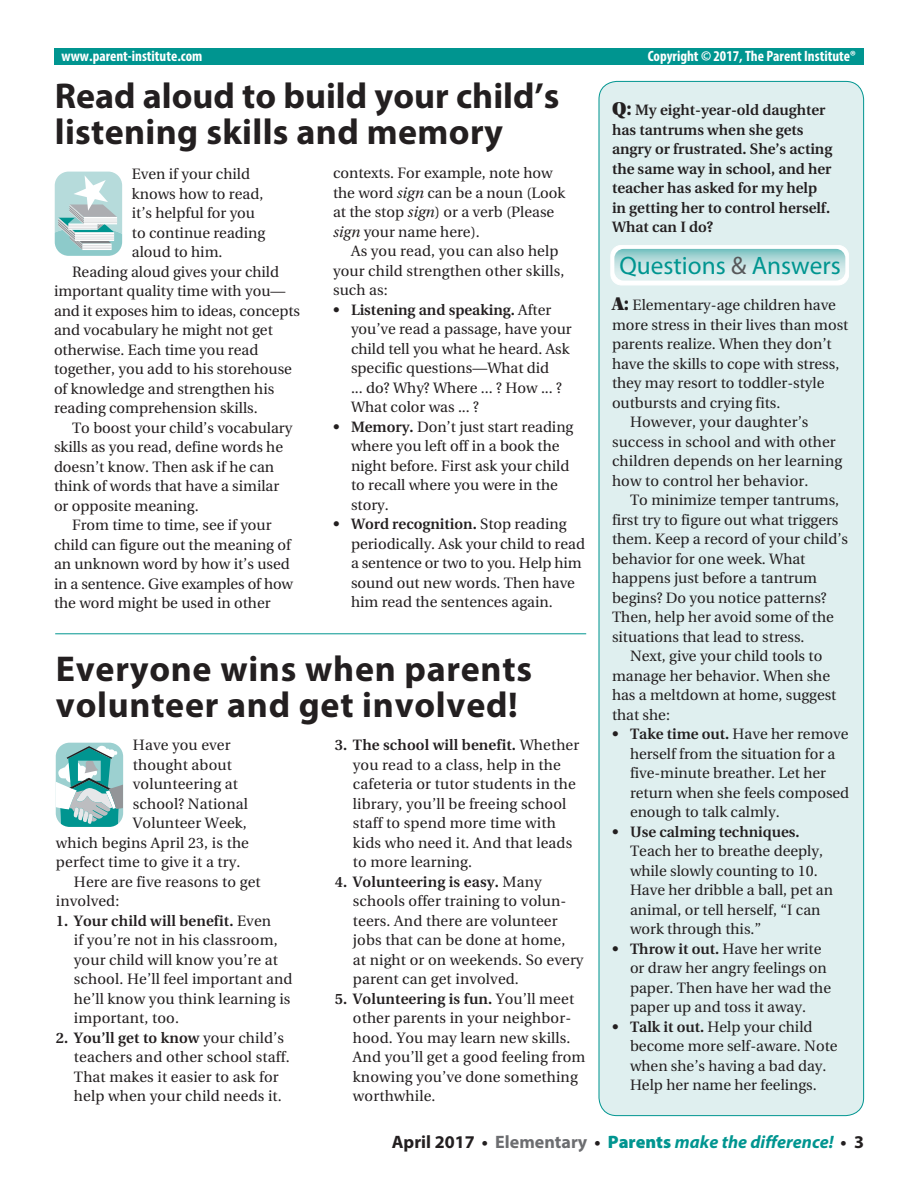
<style>
.page{position:relative;width:918px;height:1188px;background:#fff}
.page>*{position:absolute;margin:0;border:0;box-sizing:border-box;transform-origin:0 0}
._01_Medium_Headline{font:700 36px/36px "Myriad Pro";letter-spacing:.01em;color:#231f20}
.t1{font:25.35px "Block Berthold BQ";color:#009590}
.t2{font:italic 700 18px "Myriad Pro";color:#009590}
._05_Bullet_text{font:15px/19.5px "Utopia";color:#231f20}
._04_Body_text{font:15px/19.5px "Utopia";color:#231f20}
._04_Body_text-2{font:600 15px/19.5px "Utopia";color:#231f20}
.t3{font:700 condensed 15px "Myriad Pro";color:#fff}
.s1{font-style:italic}
.s2{font-weight:600}
.s3{font-family:"Utopia Std Black Headline";font-weight:400;font-size:19.5px}
.s4{color:#57585a}
.s5{font-family:"Utopia Std Black Headline";font-size:19.5px}
.s6{font-style:normal;color:#231f20}
.s7{font-style:normal;color:#6c6d70}
.s8{font-weight:900;font-style:normal}
</style>
<div class="page">
<div style="left:599px;top:81px;width:265px;height:1035px;background:#dfefef;border-radius:18px"></div>
<div style="left:54px;top:49px;width:810px;height:16px;background:#009590"></div>
<hr style="left:55px;top:633px;width:531px;height:1px;background:#009590">
<svg style="left:55px;top:742px;width:69px;height:85px"></svg>
<svg style="left:54px;top:171px;width:69px;height:85px"></svg>
<div style="left:611px;top:245px;width:238px;height:40px;background:linear-gradient(to right,#fff,#fff);border-radius:11px"></div>
<div style="left:611px;top:245px;width:238px;height:40px;border:1px solid #fff;border-radius:11px"></div>
<svg style="left:614px;top:249px;width:231px;height:32px"></svg>
<p class="t3" style="left:62px;top:46px;width:142px">www.parent-institute.com</p>
<p class="t3" style="left:648px;top:46px;width:210px">Copyright © 2017, The Parent Institute®</p>
<p class="_01_Medium_Headline" style="left:55px;top:77px;width:506px">Read aloud to build your child’s listening skills and memory</p>
<p class="_04_Body_text" style="left:132px;top:165px;width:135px">Even if your child knows how to read, it’s helpful for you to continue reading aloud to him.</p>
<p class="_04_Body_text" style="left:54px;top:262px;width:247px;text-indent:18px">Reading aloud gives your child important quality time with you— and it exposes him to ideas, concepts and vocabulary he might not get otherwise. Each time you read together, you add to his storehouse of knowledge and strengthen his reading comprehension skills.</p>
<p class="_04_Body_text" style="left:54px;top:418px;width:240px;text-indent:18px">To boost your child’s vocabulary skills as you read, define words he doesn’t know. Then ask if he can think of words that have a similar or opposite meaning.</p>
<p class="_04_Body_text" style="left:54px;top:516px;width:241px;text-indent:18px">From time to time, see if your child can figure out the meaning of an unknown word by how it’s used in a sentence. Give examples of how the word might be used in other</p>
<p class="_04_Body_text" style="left:333px;top:164px;width:234px">contexts. For example, note how the word <span class="s1">sign</span> can be a noun (Look at the stop <span class="s1">sign</span>) or a verb (Please <span class="s1">sign</span> your name here).</p>
<p class="_04_Body_text" style="left:333px;top:242px;width:233px;text-indent:18px">As you read, you can also help your child strengthen other skills, such as:</p>
<p class="_05_Bullet_text" style="left:351px;top:300px;width:222px;text-indent:-18px"><span class="s2">• Listening and speaking.</span> After you’ve read a passage, have your child tell you what he heard. Ask specific questions—What did<br>... do? Why? Where ... ? How ... ?<br>What color was ... ?</p>
<p class="_05_Bullet_text" style="left:351px;top:417px;width:224px;text-indent:-18px"><span class="s2">• Memory.</span> Don’t just start reading where you left off in a book the night before. First ask your child to recall where you were in the story.</p>
<p class="_05_Bullet_text" style="left:351px;top:515px;width:236px;text-indent:-18px"><span class="s2">• Word recognition.</span> Stop reading periodically. Ask your child to read a sentence or two to you. Help him sound out new words. Then have him read the sentences again.</p>
<p class="_01_Medium_Headline" style="left:56px;top:650px;width:478px">Everyone wins when parents volunteer and get involved!</p>
<p class="_04_Body_text" style="left:133px;top:736px;width:99px">Have you ever</p>
<p class="_04_Body_text" style="left:133px;top:755px;width:100px">thought about</p>
<p class="_04_Body_text" style="left:133px;top:775px;width:107px">volunteering at</p>
<p class="_04_Body_text" style="left:133px;top:794px;width:117px">school? National</p>
<p class="_04_Body_text" style="left:133px;top:814px;width:115px">Volunteer Week,</p>
<p class="_04_Body_text" style="left:56px;top:833px;width:195px">which begins April 23, is the</p>
<p class="_04_Body_text" style="left:56px;top:853px;width:186px">perfect time to give it a try.</p>
<p class="_04_Body_text" style="left:56px;top:872px;width:206px;text-indent:18px">Here are five reasons to get involved:</p>
<p class="_05_Bullet_text" style="left:74px;top:911px;width:220px;text-indent:-18px"><span class="s2">1. Your child will benefit.</span> Even<br>if you’re not in his classroom, your child will know you’re at school. He’ll feel important and he’ll know you think learning is important, too.</p>
<p class="_05_Bullet_text" style="left:74px;top:1028px;width:217px;text-indent:-18px"><span class="s2">2. You’ll get to know</span> your child’s teachers and other school staff.<br>That makes it easier to ask for help when your child needs it.</p>
<p class="_05_Bullet_text" style="left:353px;top:736px;width:228px;text-indent:-18px"><span class="s2">3. The school will benefit.</span> Whether you read to a class, help in the cafeteria or tutor students in the library, you’ll be freeing school staff to spend more time with kids who need it. And that leads to more learning.</p>
<p class="_05_Bullet_text" style="left:353px;top:872px;width:232px;text-indent:-18px"><span class="s2">4. Volunteering is easy.</span> Many schools offer training to volun&shy;teers. And there are volunteer jobs that can be done at home,<br>at night or on weekends. So every parent can get involved.</p>
<p class="_05_Bullet_text" style="left:353px;top:989px;width:234px;text-indent:-18px"><span class="s2">5. Volunteering is fun.</span> You’ll meet other parents in your neighbor&shy;hood. You may learn new skills.<br>And you’ll get a good feeling from knowing you’ve done something worthwhile.</p>
<p class="_04_Body_text-2" style="left:612px;top:100px;width:222px"><span class="s3">Q:</span> My eight-year-old daughter has tantrums when she gets angry or frustrated. She’s acting the same way in school, and her teacher has asked for my help in getting her to control herself.<br>What can I do?</p>
<p class="t1" style="left:619px;top:250px;width:223px">Questions <span class="s4">&amp;</span> Answers</p>
<p class="_04_Body_text" style="left:612px;top:295px;width:238px"><span class="s5">A:</span> Elementary-age children have more stress in their lives than most parents realize. When they don’t have the skills to cope with stress, they may resort to toddler-style outbursts and crying fits.</p>
<p class="_04_Body_text" style="left:612px;top:412px;width:232px;text-indent:18px">However, your daughter’s success in school and with other children depends on her learning how to control her behavior.</p>
<p class="_04_Body_text" style="left:612px;top:490px;width:238px;text-indent:18px">To minimize temper tantrums, first try to figure out what triggers them. Keep a record of your child’s behavior for one week. What happens just before a tantrum begins? Do you notice patterns?<br>Then, help her avoid some of the situations that lead to stress.</p>
<p class="_04_Body_text" style="left:612px;top:646px;width:226px;text-indent:18px">Next, give your child tools to manage her behavior. When she has a meltdown at home, suggest that she:</p>
<p class="_05_Bullet_text" style="left:630px;top:724px;width:221px;text-indent:-18px"><span class="s2">• Take time out.</span> Have her remove herself from the situation for a five-minute breather. Let her return when she feels composed enough to talk calmly.</p>
<p class="_05_Bullet_text" style="left:630px;top:822px;width:205px;text-indent:-18px"><span class="s2">• Use calming techniques.<br></span>Teach her to breathe deeply, while slowly counting to 10.<br>Have her dribble a ball, pet an animal, or tell herself, “I can work through this.”</p>
<p class="_05_Bullet_text" style="left:630px;top:939px;width:203px;text-indent:-18px"><span class="s2">• Throw it out.</span> Have her write or draw her angry feelings on paper. Then have her wad the paper up and toss it away.</p>
<p class="_05_Bullet_text" style="left:630px;top:1017px;width:209px;text-indent:-18px"><span class="s2">• Talk it out.</span> Help your child become more self-aware. Note when she’s having a bad day.<br>Help her name her feelings.</p>
<p class="t2" style="left:392px;top:1130px;width:474px"><span class="s6">April 2017 •</span> <span class="s7">Elementary</span> <span class="s6">•</span> <span class="s8">Parents</span> make the difference! <span class="s6">• 3</span></p>
</div>
